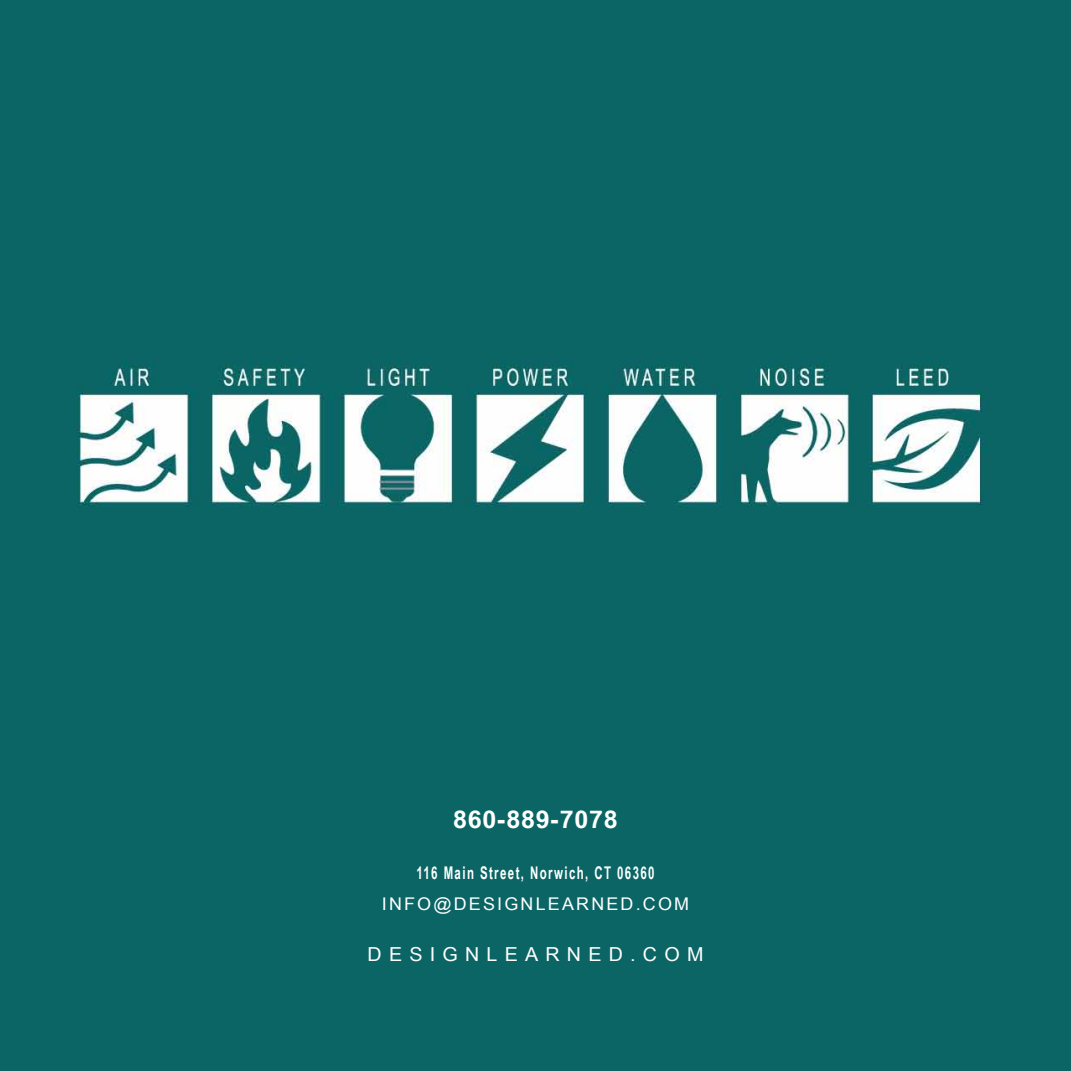
<style>
.page{position:relative;width:1071px;height:1071px;background:#0b6565}
.page>*{position:absolute;margin:0;border:0;box-sizing:border-box;transform-origin:0 0}
.t1{font:700 24.5px "Arial Narrow";letter-spacing:.025em;color:#fff;scale:1.25 1}
.t2{font:19.25px "Arial Narrow";color:#fff;scale:1.25 1}
.t3{font:700 17.5px "Arial Narrow";letter-spacing:.1em;color:#fff;scale:.8 1}
.t4{font:17.5px "Arial Narrow";letter-spacing:.1em;color:#fff;scale:1.25 1}
</style>
<div class="page">
<h1 class="t1" style="left:453px;top:801px;width:133px">860-889-7078</h1>
<p class="t3" style="left:416px;top:859px;width:299px">116 Main Street, Norwich, CT 06360</p>
<p class="t4" style="left:382px;top:891px;width:247px">INFO@DESIGNLEARNED.COM</p>
<p class="t2" style="left:368px;top:940px;width:31px">D ES</p>
<p class="t2" style="left:430px;top:940px;width:74px">IGN LEA</p>
<p class="t2" style="left:546px;top:940px;width:32px">R NE</p>
<p class="t2" style="left:609px;top:940px;width:43px">D.CO</p>
<p class="t2" style="left:687px;top:940px;width:15px">M</p>
</div>
